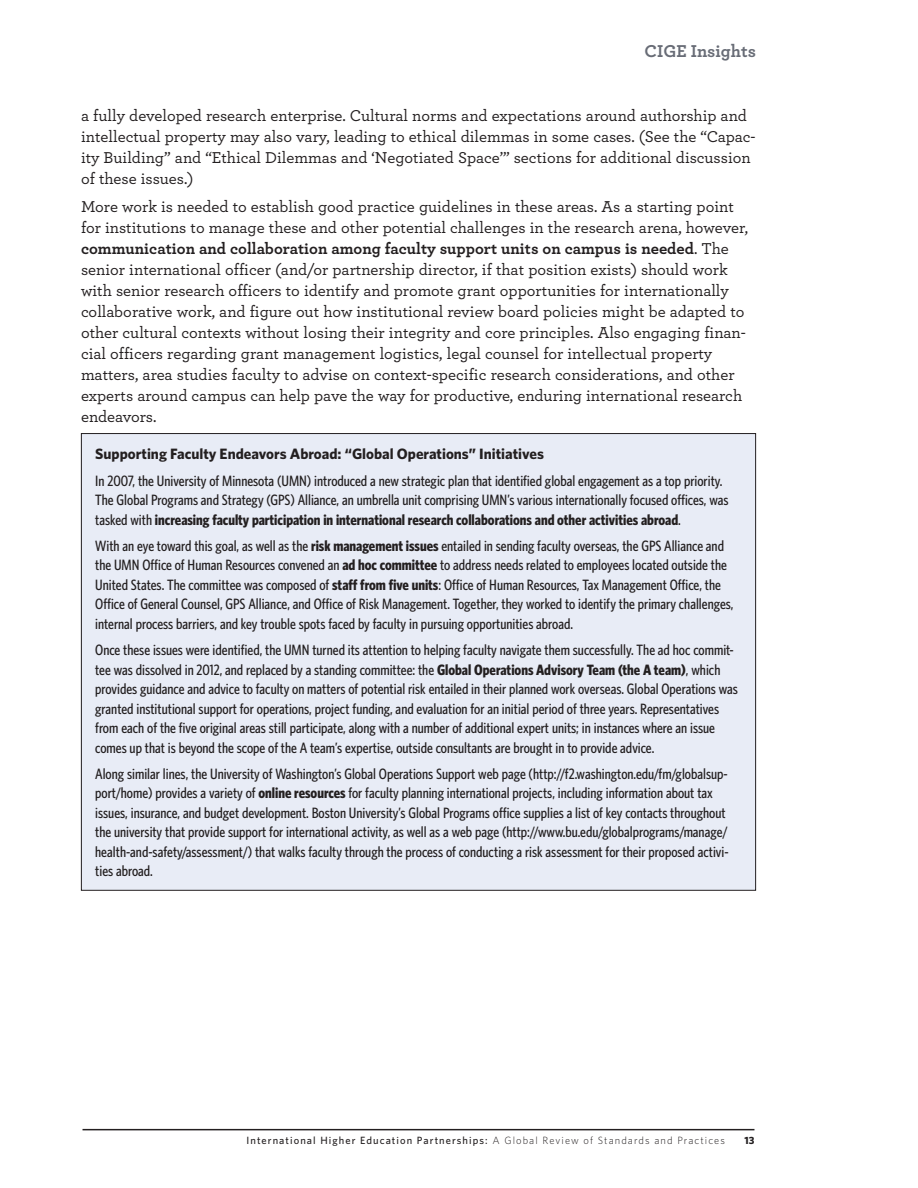
<style>
.page{position:relative;width:918px;height:1188px;background:#fff}
.page>*{position:absolute;margin:0;border:0;box-sizing:border-box;transform-origin:0 0}
.t1{font:700 18px "Archer";color:#686c76}
.body_no_indent{font:500 16.5px/21px "Archer";color:#231f20}
.t2{font:500 15px/19.5px "Whitney Condensed";color:#231f20}
.t3{font:500 10.5px "Whitney";letter-spacing:.1em;color:#231f20}
.t4{font:700 10.5px "Whitney";color:#231f20}
.s1{font-weight:700}
.s2{font-family:"Whitney";font-weight:700}
.s3{font-weight:300}
</style>
<div class="page">
<hr style="left:83px;top:1129px;width:671px;height:1px;background:#231f20">
<div style="left:81px;top:434px;width:675px;height:456px;background:#e8ecf6"></div>
<p class="t1" style="left:644px;top:36px;width:113px">CIGE Insights</p>
<p class="body_no_indent" style="left:81px;top:104px;width:676px">a fully developed research enterprise. Cultural norms and expectations around authorship and intellectual property may also vary, leading to ethical dilemmas in some cases. (See the “Capac&shy;ity Building” and “Ethical Dilemmas and ‘Negotiated Space’” sections for additional discussion of these issues.)</p>
<p class="body_no_indent" style="left:81px;top:195px;width:669px">More work is needed to establish good practice guidelines in these areas. As a starting point for institutions to manage these and other potential challenges in the research arena, however, <span class="s1">communication and collaboration among faculty support units on campus is needed</span>. The senior international officer (and/or partnership director, if that position exists) should work with senior research officers to identify and promote grant opportunities for internationally collaborative work, and figure out how institutional review board policies might be adapted to other cultural contexts without losing their integrity and core principles. Also engaging finan&shy;cial officers regarding grant management logistics, legal counsel for intellectual property matters, area studies faculty to advise on context-specific research considerations, and other experts around campus can help pave the way for productive, enduring international research endeavors.</p>
<p class="t2" style="left:95px;top:441px;width:629px;line-height:26.2px"><span class="s2">Supporting Faculty Endeavors Abroad: “Global Operations” Initiatives<br></span>In 2007, the University of Minnesota (UMN) introduced a new strategic plan that identified global engagement as a top priority.</p>
<p class="t2" style="left:95px;top:490px;width:635px">The Global Programs and Strategy (GPS) Alliance, an umbrella unit comprising UMN’s various internationally focused offices, was tasked with <span class="s1">increasing faculty participation in international research collaborations and other activities abroad</span>.</p>
<p class="t2" style="left:95px;top:535px;width:640px">With an eye toward this goal, as well as the <span class="s1">risk management issues</span> entailed in sending faculty overseas, the GPS Alliance and the UMN Office of Human Resources convened an <span class="s1">ad hoc committee</span> to address needs related to employees located outside the United States. The committee was composed of <span class="s1">staff from five units</span>: Office of Human Resources, Tax Management Office, the Office of General Counsel, GPS Alliance, and Office of Risk Management. Together, they worked to identify the primary challenges, internal process barriers, and key trouble spots faced by faculty in pursuing opportunities abroad.</p>
<p class="t2" style="left:95px;top:640px;width:644px">Once these issues were identified, the UMN turned its attention to helping faculty navigate them successfully. The ad hoc commit&shy;tee was dissolved in 2012, and replaced by a standing committee: the <span class="s1">Global Operations Advisory Team (the A team)</span>, which provides guidance and advice to faculty on matters of potential risk entailed in their planned work overseas. Global Operations was granted institutional support for operations, project funding, and evaluation for an initial period of three years. Representatives from each of the five original areas still participate, along with a number of additional expert units; in instances where an issue comes up that is beyond the scope of the A team’s expertise, outside consultants are brought in to provide advice.</p>
<p class="t2" style="left:95px;top:763px;width:635px">Along similar lines, the University of Washington’s Global Operations Support web page (http://f2.washington.edu/fm/globalsup&shy;port/home) provides a variety of <span class="s1">online resources</span> for faculty planning international projects, including information about tax issues, insurance, and budget development. Boston University’s Global Programs office supplies a list of key contacts throughout the university that provide support for international activity, as well as a web page (http://www.bu.edu/globalprograms/manage/ health-and-safety/assessment/) that walks faculty through the process of conducting a risk assessment for their proposed activi&shy;ties abroad.</p>
<p class="t3" style="left:247px;top:1133px;width:480px">International Higher Education Partnerships: <span class="s3">A Global Review of Standards and Practices</span></p>
<p class="t4" style="left:745px;top:1133px;width:11px">13</p>
</div>
